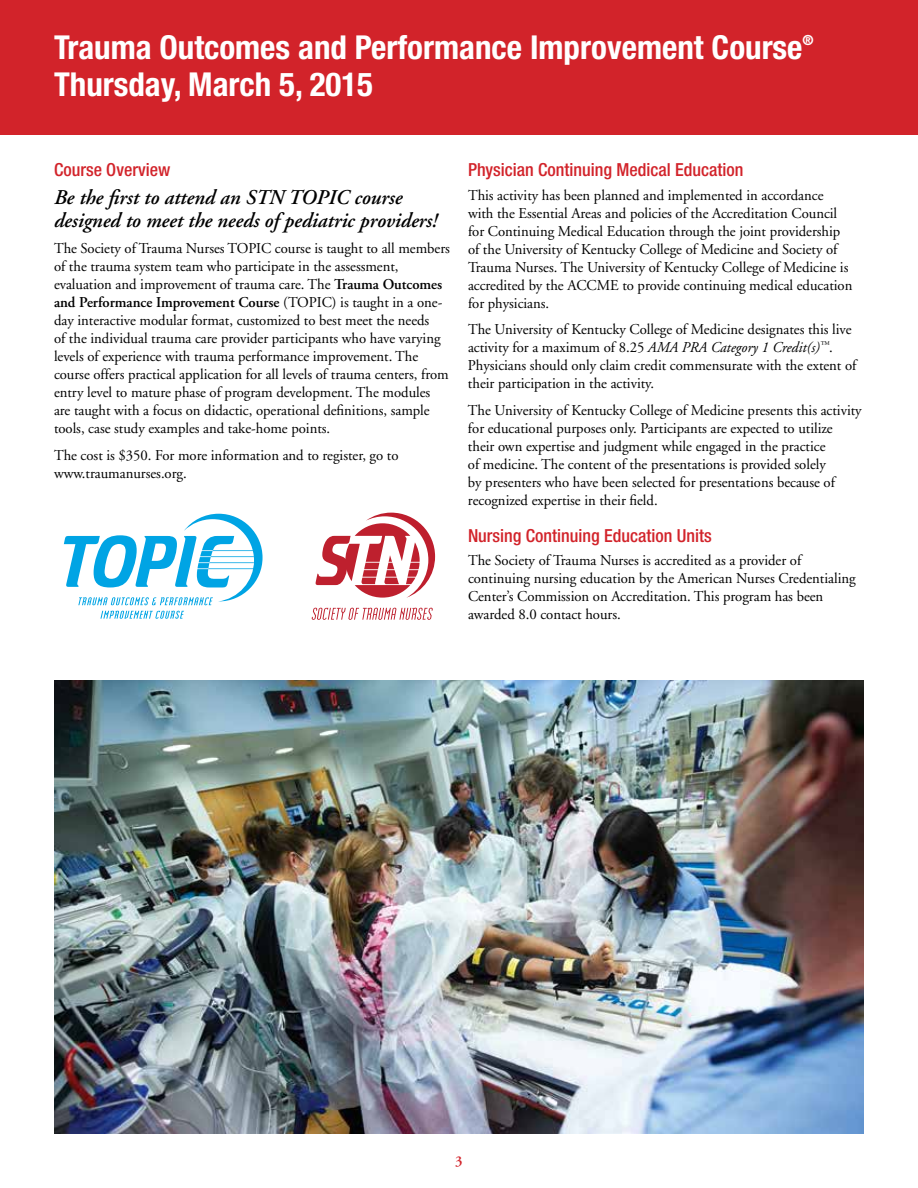
<style>
.page{position:relative;width:918px;height:1188px;background:#fff}
.page>*{position:absolute;margin:0;border:0;box-sizing:border-box;transform-origin:0 0}
.t1{font:700 condensed 33px "Helvetica Neue";color:#fff}
.t2{font:italic 600 21px/22.5px "Adobe Garamond";color:#000}
.t3{font:500 condensed 18px "Helvetica Neue";color:#d2232a}
.t4{font:15px/18px "Adobe Garamond";color:#000}
.t5{font:600 15px "Adobe Garamond";color:#d2232a}
.t6{font:700 condensed 13.95px "Helvetica Neue";color:#fff}
.s1{font-weight:600}
.s2{font-style:italic}
</style>
<div class="page">
<div style="left:0;top:0;width:918px;height:135px;background:#d2232a"></div>
<svg style="left:100px;top:611px;width:84px;height:8px"></svg>
<svg style="left:64px;top:514px;width:199px;height:91px"></svg>
<svg style="left:312px;top:608px;width:121px;height:12px"></svg>
<svg style="left:316px;top:513px;width:119px;height:85px"></svg>
<img style="left:54px;top:680px;width:810px;height:454px">
<h1 class="t1" style="left:54px;top:27px;width:750px">Trauma Outcomes and Performance Improvement Course</h1>
<p class="t6" style="left:803px;top:31px;width:13px">®</p>
<h1 class="t1" style="left:54px;top:64px;width:321px">Thursday, March 5, 2015</h1>
<p class="t3" style="left:54px;top:159px;width:118px">Course Overview</p>
<h2 class="t2" style="left:54px;top:187px;width:385px">Be the first to attend an STN TOPIC course designed to meet the needs of pediatric providers!</h2>
<p class="t4" style="left:54px;top:240px;width:398px">The Society of Trauma Nurses TOPIC course is taught to all members of the trauma system team who participate in the assessment, evaluation and improvement of trauma care. The <span class="s1">Trauma Outcomes and Performance Improvement Course</span> (TOPIC) is taught in a one&shy;day interactive modular format, customized to best meet the needs<br>of the individual trauma care provider participants who have varying levels of experience with trauma performance improvement. The course offers practical application for all levels of trauma centers, from entry level to mature phase of program development. The modules are taught with a focus on didactic, operational definitions, sample tools, case study examples and take-home points.</p>
<p class="t4" style="left:54px;top:446px;width:346px">The cost is $350. For more information and to register, go to www.traumanurses.org.</p>
<p class="t3" style="left:468px;top:159px;width:277px">Physician Continuing Medical Education</p>
<p class="t4" style="left:468px;top:186px;width:386px">This activity has been planned and implemented in accordance with the Essential Areas and policies of the Accreditation Council for Continuing Medical Education through the joint providership of the University of Kentucky College of Medicine and Society of Trauma Nurses. The University of Kentucky College of Medicine is accredited by the ACCME to provide continuing medical education for physicians.</p>
<p class="t4" style="left:468px;top:321px;width:390px">The University of Kentucky College of Medicine designates this live activity for a maximum of 8.25 <span class="s2">AMA PRA Category 1 Credit(s)</span><sup>™</sup>.<br>Physicians should only claim credit commensurate with the extent of their participation in the activity.</p>
<p class="t4" style="left:468px;top:401px;width:395px">The University of Kentucky College of Medicine presents this activity for educational purposes only. Participants are expected to utilize their own expertise and judgment while engaged in the practice<br>of medicine. The content of the presentations is provided solely<br>by presenters who have been selected for presentations because of recognized expertise in their field.</p>
<p class="t3" style="left:468px;top:525px;width:245px">Nursing Continuing Education Units</p>
<p class="t4" style="left:468px;top:552px;width:389px">The Society of Trauma Nurses is accredited as a provider of continuing nursing education by the American Nurses Credentialing Center’s Commission on Accreditation. This program has been awarded 8.0 contact hours.</p>
<p class="t5" style="left:455px;top:1153px;width:9px">3</p>
</div>
